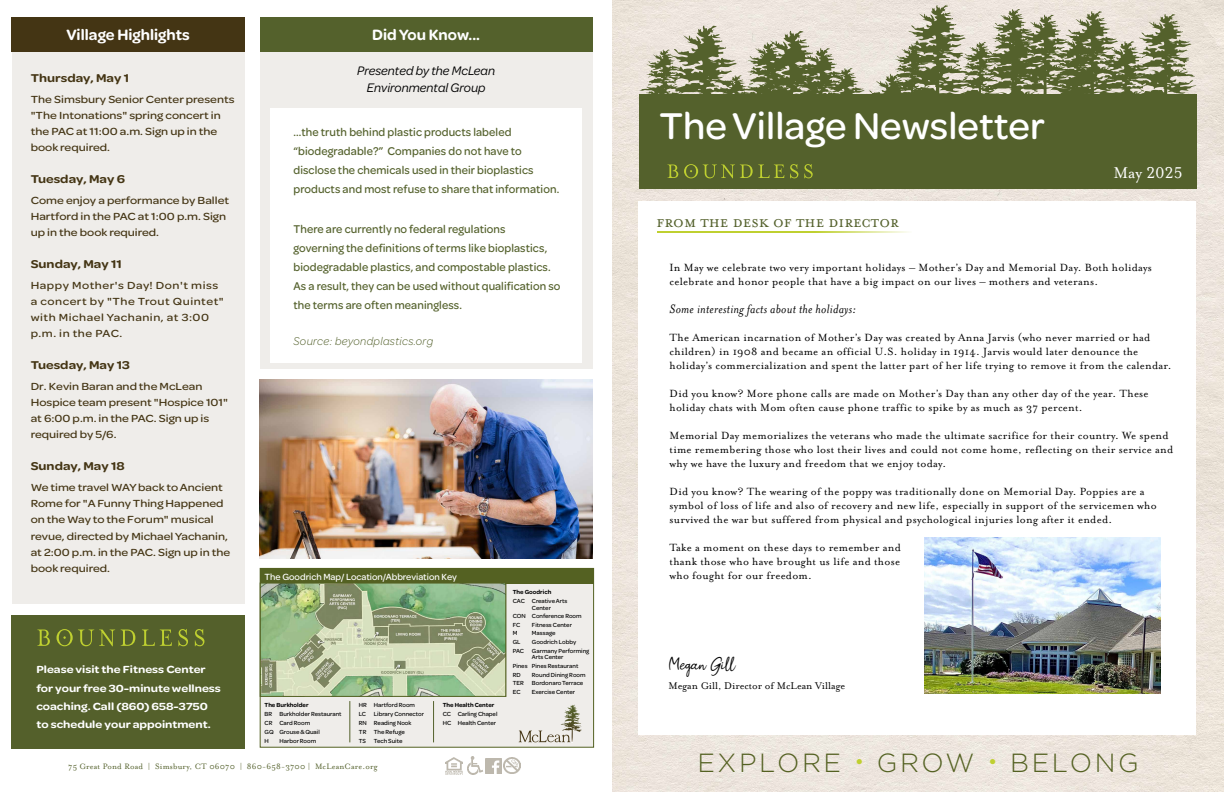
<style>
.page{position:relative;width:1224px;height:792px;background:#fff}
.page>*{position:absolute;margin:0;border:0;box-sizing:border-box;transform-origin:0 0}
.t1{font:500 39.8px "Omnes";color:#fff}
.t2{font:300 26.2px "Gotham";letter-spacing:.1em;color:#546122}
.t3{font:18px "Mrs Eaves All Small Caps OT";color:#54612c}
.t4{font:18px "Mrs Eaves OT";color:#fff}
.t5{font:17px "Paul Signature";color:#000}
.t6{font:600 16px "Omnes";color:#fff}
.t7{font:italic 14px "Mrs Eaves OT";letter-spacing:.02em;color:#000}
.t8{font:italic 13.2px/17px "Omnes";color:#000;text-align:center}
.t9{font:600 12.1px "Omnes";color:#443514;scale:1.14 1}
.t10{font:12px/14px "Mrs Eaves OT";letter-spacing:.02em;color:#000}
.t11{font:500 12px/19.2px "Omnes";letter-spacing:.01em;color:#54612c;scale:.96 1}
.t12{font:italic 300 12px "Omnes";letter-spacing:.03em;color:#54612c;scale:.96 1}
.t13{font:11.3px "Mrs Eaves OT";color:#000}
.t14{font:500 11px/16.2px "Omnes";color:#443514;scale:1.14 1}
.t15{font:600 11px/18.2px "Omnes";color:#fff;scale:1.14 1}
.t16{font:500 11px/16.2px "Omnes";letter-spacing:.04em;color:#443514;scale:1.14 1}
.t17{font:500 9.6px "Omnes";color:#fff}
.t18{font:9px "Mrs Eaves OT";letter-spacing:.02em;color:#54612c}
.t19{font:500 6.3px/9px "Omnes";color:#000}
.t20{font:600 6.3px "Omnes";color:#000}
.s1{font-size:21px;color:#bfd030}
</style>
<div class="page">
<img style="left:612px;top:0;width:612px;height:792px">
<div style="left:639px;top:201px;width:557px;height:533px;background:#fff"></div>
<div style="left:12px;top:47px;width:233px;height:557px;background:#efedea"></div>
<div style="left:12px;top:17px;width:233px;height:35px;background:#443514"></div>
<div style="left:12px;top:615px;width:233px;height:134px;background:#54602b"></div>
<hr style="left:657px;top:231px;width:255px;height:2px;background:#bfd030">
<svg style="left:639px;top:5px;width:559px;height:183px;background:#80875f"></svg>
<div style="left:260px;top:34px;width:332px;height:335px;background:#efedea"></div>
<img style="left:260px;top:379px;width:332px;height:180px">
<div style="left:260px;top:17px;width:332px;height:35px;background:#54612c"></div>
<div style="left:270px;top:108px;width:312px;height:255px;background:#fff"></div>
<img style="left:467px;top:757px;width:16px;height:17px">
<img style="left:446px;top:757px;width:17px;height:17px">
<img style="left:486px;top:758px;width:15px;height:15px">
<img style="left:504px;top:757px;width:16px;height:17px">
<div style="left:260px;top:568px;width:334px;height:180px;background:#efedea;border:1px solid #546122"></div>
<svg style="left:519px;top:731px;width:51px;height:11px"></svg>
<svg style="left:564px;top:705px;width:8px;height:10px"></svg>
<img style="left:262px;top:585px;width:242px;height:110px">
<div style="left:260px;top:568px;width:334px;height:15px;background:#546122"></div>
<hr style="left:350px;top:701px;width:1px;height:41px;background:#54612c">
<hr style="left:433px;top:701px;width:1px;height:41px;background:#54612c">
<div style="left:260px;top:583px;width:246px;height:114px;border:1px solid #546122"></div>
<svg style="left:37px;top:629px;width:167px;height:17px"></svg>
<img style="left:924px;top:537px;width:236px;height:156px">
<h3 class="t6" style="left:66px;top:23px;width:125px">Village Highlights</h3>
<p class="t9" style="left:31px;top:70px;width:88px">Thursday, May 1</p>
<p class="t14" style="left:31px;top:90px;width:180px">The Simsbury Senior Center presents "The Intonations" spring concert in the PAC at 11:00 a.m. Sign up in the book required.</p>
<p class="t9" style="left:31px;top:171px;width:84px">Tuesday, May 6</p>
<p class="t14" style="left:31px;top:191px;width:176px">Come enjoy a performance by Ballet<br>Hartford in the PAC at 1:00 p.m. Sign up in the book required.</p>
<p class="t9" style="left:31px;top:256px;width:81px">Sunday, May 11</p>
<p class="t16" style="left:31px;top:276px;width:171px">Happy Mother's Day! Don't miss a concert by "The Trout Quintet" with Michael Yachanin, at 3:00 p.m. in the PAC.</p>
<p class="t9" style="left:31px;top:357px;width:88px">Tuesday, May 13</p>
<p class="t14" style="left:31px;top:377px;width:175px">Dr. Kevin Baran and the McLean<br>Hospice team present "Hospice 101" at 6:00 p.m. in the PAC. Sign up is required by 5/6.</p>
<p class="t9" style="left:31px;top:458px;width:84px">Sunday, May 18</p>
<p class="t14" style="left:31px;top:478px;width:177px">We time travel WAY back to Ancient<br>Rome for "A Funny Thing Happened on the Way to the Forum" musical revue, directed by Michael Yachanin, at 2:00 p.m. in the PAC. Sign up in the book required.</p>
<p class="t15" style="left:36px;top:660px;width:163px">Please visit the Fitness Center for your free 30-minute wellness coaching. Call (860) 658-3750 to schedule your appointment.</p>
<h3 class="t6" style="left:372px;top:23px;width:109px">Did You Know...</h3>
<p class="t8" style="left:357px;top:61px;width:139px">Presented by the McLean<br>Environmental Group</p>
<p class="t11" style="left:293px;top:121px;width:278px">...the truth behind plastic products labeled “biodegradable?” Companies do not have to disclose the chemicals used in their bioplastics products and most refuse to share that information.</p>
<p class="t11" style="left:293px;top:218px;width:280px">There are currently no federal regulations<br>governing the definitions of terms like bioplastics, biodegradable plastics, and compostable plastics.<br>As a result, they can be used without qualification so the terms are often meaningless.</p>
<p class="t12" style="left:293px;top:333px;width:147px">Source: beyondplastics.org</p>
<p class="t17" style="left:265px;top:570px;width:194px">The Goodrich Map/ Location/Abbreviation Key</p>
<p class="t20" style="left:265px;top:701px;width:46px">The Burkholder</p>
<p class="t19" style="left:265px;top:709px;width:79px">BR Burkholder Restaurant<br>CR Card Room<br>GQ Grouse &amp; Quail<br>H</p>
<p class="t19" style="left:280px;top:736px;width:38px">Harbor Room</p>
<p class="t19" style="left:359px;top:700px;width:58px">HR Hartford Room<br>LC</p>
<p class="t19" style="left:359px;top:709px;width:67px;text-indent:15px">Library Connector<br>RN Reading Nook<br>TR The Refuge<br>TS Tech Suite</p>
<p class="t20" style="left:443px;top:701px;width:53px">The Health Center</p>
<p class="t19" style="left:443px;top:709px;width:56px">CC Carling Chapel<br>HC Health Center</p>
<p class="t20" style="left:513px;top:588px;width:40px">The Goodrich</p>
<p class="t19" style="left:513px;top:597px;width:56px;line-height:6.9px;text-align:center">CAC Creative Arts<br>Center</p>
<p class="t19" style="left:513px;top:611px;width:70px;line-height:8.6px">CON Conference Room<br>FC</p>
<p class="t19" style="left:532px;top:620px;width:42px">Fitness Center</p>
<p class="t19" style="left:513px;top:628px;width:6px">M</p>
<p class="t19" style="left:532px;top:628px;width:25px">Massage</p>
<p class="t19" style="left:513px;top:637px;width:9px">GL</p>
<p class="t19" style="left:513px;top:637px;width:78px;line-height:8.6px;text-indent:19px">Goodrich Lobby<br>PAC Garmany Performing</p>
<p class="t19" style="left:513px;top:653px;width:67px;line-height:8.6px;text-indent:19px">Arts Center<br>Pines Pines Restaurant<br>RD</p>
<p class="t19" style="left:532px;top:670px;width:55px">Round Dining Room</p>
<p class="t19" style="left:513px;top:678px;width:13px">TER</p>
<p class="t19" style="left:532px;top:678px;width:53px">Bordonaro Terrace</p>
<p class="t19" style="left:513px;top:687px;width:9px">EC</p>
<p class="t19" style="left:532px;top:687px;width:45px">Exercise Center</p>
<p class="t18" style="left:68px;top:762px;width:311px">75 Great Pond Road | Simsbury, CT 06070 | 860-658-3700 | McLeanCare.org</p>
<h1 class="t1" style="left:660px;top:99px;width:387px">The Village Newsletter</h1>
<h3 class="t3" style="left:657px;top:214px;width:244px">From the Desk of the Director</h3>
<h3 class="t4" style="left:1113px;top:162px;width:71px">May 2025</h3>
<p class="t10" style="left:670px;top:260px;width:484px">In May we celebrate two very important holidays – Mother’s Day and Memorial Day. Both holidays celebrate and honor people that have a big impact on our lives – mothers and veterans.</p>
<p class="t7" style="left:670px;top:301px;width:188px">Some interesting facts about the holidays:</p>
<p class="t10" style="left:670px;top:330px;width:504px">The American incarnation of Mother’s Day was created by Anna Jarvis (who never married or had children) in 1908 and became an official U.S. holiday in 1914. Jarvis would later denounce the holiday’s commercialization and spent the latter part of her life trying to remove it from the calendar.</p>
<p class="t10" style="left:670px;top:386px;width:481px">Did you know? More phone calls are made on Mother’s Day than any other day of the year. These holiday chats with Mom often cause phone traffic to spike by as much as 37 percent.</p>
<p class="t10" style="left:670px;top:428px;width:505px">Memorial Day memorializes the veterans who made the ultimate sacrifice for their country. We spend time remembering those who lost their lives and could not come home, reflecting on their service and why we have the luxury and freedom that we enjoy today.</p>
<p class="t10" style="left:670px;top:484px;width:489px">Did you know? The wearing of the poppy was traditionally done on Memorial Day. Poppies are a symbol of loss of life and also of recovery and new life, especially in support of the servicemen who survived the war but suffered from physical and psychological injuries long after it ended.</p>
<p class="t10" style="left:670px;top:540px;width:233px;text-align:justify">Take a moment on these days to remember and thank those who have brought us life and those who fought for our freedom.</p>
<h3 class="t5" style="left:668px;top:653px;width:68px">Megan Gill</h3>
<p class="t13" style="left:668px;top:679px;width:178px">Megan Gill, Director of McLean Village</p>
<h2 class="t2" style="left:697px;top:746px;width:443px">EXPLORE <span class="s1">•</span> GROW <span class="s1">•</span> BELONG</h2>
</div>
